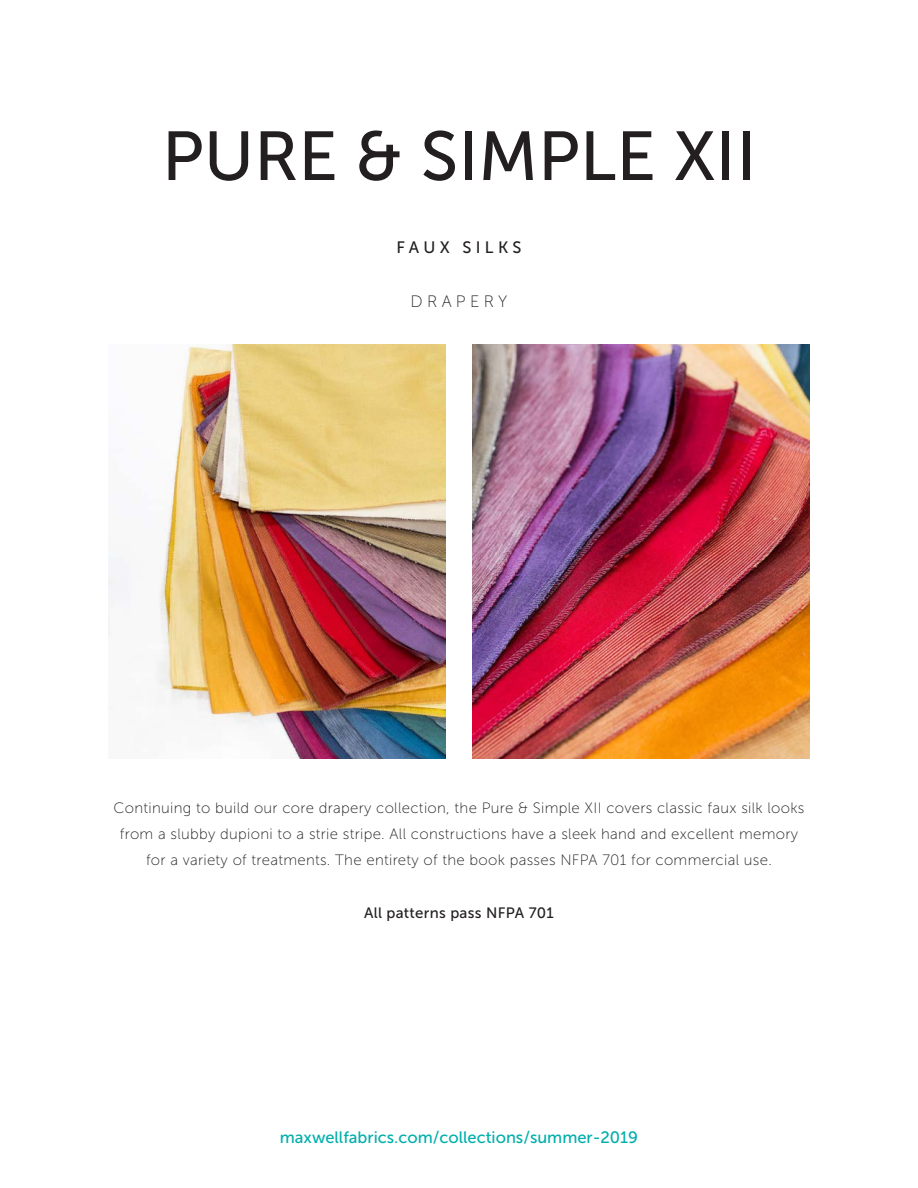
<style>
.page{position:relative;width:918px;height:1188px;background:#fff}
.page>*{position:absolute;margin:0;border:0;box-sizing:border-box;transform-origin:0 0}
.Headline_-_Align_Lef{font:69px "Museo Sans 500";color:#231f20}
.t1{font:16.5px "Museo Sans 500";color:#00afab}
.Subtitle{font:16.5px "Museo Sans 500";letter-spacing:.26em;color:#231f20}
.Subtitle-2{font:16.5px "Museo Sans 100";letter-spacing:.26em;color:#231f20}
.Body_Text{font:15px/26.4px "Museo Sans 100";letter-spacing:.02em;color:#231f20;text-align:center}
.Body_Text-2{font:15px "Museo Sans 500";letter-spacing:.02em;color:#231f20}
</style>
<div class="page">
<img style="left:108px;top:345px;width:338px;height:413px">
<img style="left:472px;top:345px;width:338px;height:413px">
<p class="Headline_-_Align_Lef" style="left:162px;top:118px;width:596px">PURE &amp; SIMPLE XII</p>
<p class="Subtitle" style="left:396px;top:238px;width:127px">FAUX SILKS</p>
<p class="Subtitle-2" style="left:411px;top:293px;width:98px">DRAPERY</p>
<p class="Body_Text" style="left:113px;top:794px;width:693px">Continuing to build our core drapery collection, the Pure &amp; Simple XII covers classic faux silk looks from a slubby dupioni to a strie stripe. All constructions have a sleek hand and excellent memory for a variety of treatments. The entirety of the book passes NFPA 701 for commercial use.</p>
<p class="Body_Text-2" style="left:364px;top:905px;width:191px">All patterns pass NFPA 701</p>
<p class="t1" style="left:280px;top:1128px;width:360px">maxwellfabrics.com/collections/summer-2019</p>
</div>
